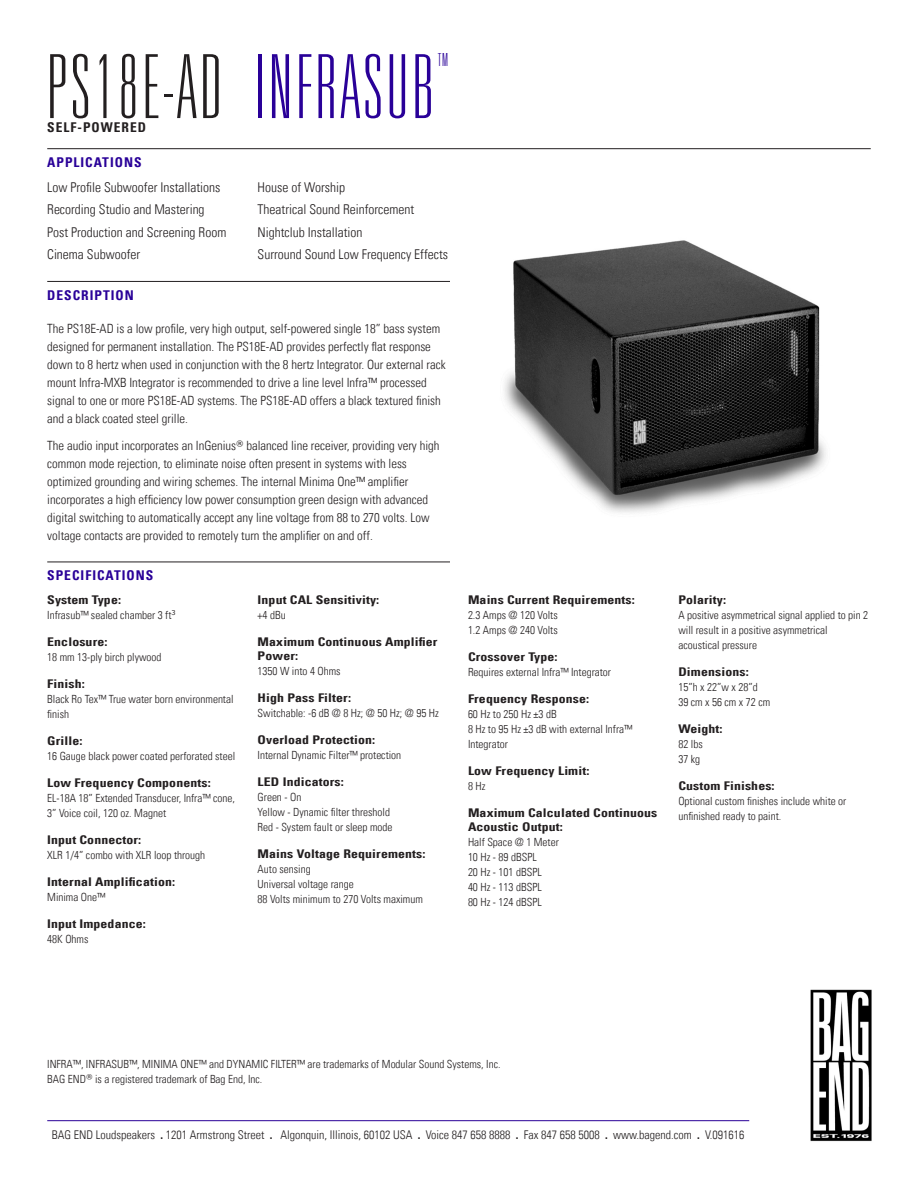
<style>
.page{position:relative;width:918px;height:1188px;background:#fff}
.page>*{position:absolute;margin:0;border:0;box-sizing:border-box;transform-origin:0 0}
.Product_Header{font:100 ultra-condensed 88.5px "Univers LT Std";letter-spacing:.05em;color:#231f20}
.Product_Header-2{font:100 ultra-condensed 18px "Univers LT Std";color:#290098}
.Applications_Body_Te{font:13.5px "Univers Com 47 Light Cond";color:#231f20}
.Main_Header_Divider{font:13.5px "Univers Com 67 Bold Cond";letter-spacing:.075em;color:#290098}
.Product_Header-3{font:13.5px "Univers Com 67 Bold Cond";letter-spacing:.075em;color:#231f20}
.Description_Body_Tex{font:12.75px/18px "Univers Com 47 Light Cond";color:#231f20}
.Quick_Specs_Header{font:12px/13.5px "Univers Com 67 Bold Cond";letter-spacing:.01em;color:#231f20;scale:1.15 1}
.t1{font:12px "Univers Com 47 Light Cond";color:#231f20}
.Quick_Specs_Body_Tex{font:11.25px/15px "Univers Com 47 Light Cond";color:#231f20}
.s1{color:#290098}
.s2{font-family:"Univers Com 67 Bold Cond"}
</style>
<div class="page">
<hr style="left:47px;top:1120px;width:702px;height:1px;background:#290098">
<img style="left:810px;top:989px;width:62px;height:153px">
<img style="left:504px;top:240px;width:322px;height:273px">
<hr style="left:47px;top:148px;width:824px;height:1px;background:#231f20">
<hr style="left:47px;top:281px;width:403px;height:1px;background:#231f20">
<hr style="left:47px;top:562px;width:403px;height:1px;background:#231f20">
<p class="Product_Header" style="left:47px;top:42px;width:388px">PS18E-AD <span class="s1">INFRASUB</span></p>
<p class="Product_Header-2" style="left:438px;top:50px;width:11px">TM</p>
<p class="Product_Header-3" style="left:47px;top:119px;width:100px">SELF-POWERED</p>
<p class="Main_Header_Divider" style="left:47px;top:154px;width:96px">APPLICATIONS</p>
<p class="Applications_Body_Te" style="left:47px;top:179px;width:175px">Low Profile Subwoofer Installations</p>
<p class="Applications_Body_Te" style="left:47px;top:202px;width:159px">Recording Studio and Mastering</p>
<p class="Applications_Body_Te" style="left:47px;top:224px;width:181px">Post Production and Screening Room</p>
<p class="Applications_Body_Te" style="left:47px;top:247px;width:94px">Cinema Subwoofer</p>
<p class="Applications_Body_Te" style="left:258px;top:179px;width:89px">House of Worship</p>
<p class="Applications_Body_Te" style="left:258px;top:202px;width:158px">Theatrical Sound Reinforcement</p>
<p class="Applications_Body_Te" style="left:258px;top:224px;width:106px">Nightclub Installation</p>
<p class="Applications_Body_Te" style="left:258px;top:247px;width:192px">Surround Sound Low Frequency Effects</p>
<p class="Main_Header_Divider" style="left:47px;top:287px;width:88px">DESCRIPTION</p>
<p class="Description_Body_Tex" style="left:47px;top:320px;width:400px">The PS18E-AD is a low profile, very high output, self-powered single 18” bass system designed for permanent installation. The PS18E-AD provides perfectly flat response down to 8 hertz when used in conjunction with the 8 hertz Integrator. Our external rack mount Infra-MXB Integrator is recommended to drive a line level Infra™ processed signal to one or more PS18E-AD systems. The PS18E-AD offers a black textured finish and a black coated steel grille.</p>
<p class="Description_Body_Tex" style="left:47px;top:437px;width:394px">The audio input incorporates an InGenius<sup>®</sup> balanced line receiver, providing very high common mode rejection, to eliminate noise often present in systems with less optimized grounding and wiring schemes. The internal Minima One™ amplifier incorporates a high efficiency low power consumption green design with advanced digital switching to automatically accept any line voltage from 88 to 270 volts. Low voltage contacts are provided to remotely turn the amplifier on and off.</p>
<p class="Main_Header_Divider" style="left:47px;top:567px;width:108px">SPECIFICATIONS</p>
<p class="Quick_Specs_Header" style="left:47px;top:593px;width:66px">System Type:</p>
<p class="Quick_Specs_Body_Tex" style="left:47px;top:608px;width:130px">Infrasub™ sealed chamber 3 ft<sup>3</sup></p>
<p class="Quick_Specs_Header" style="left:47px;top:635px;width:54px">Enclosure:</p>
<p class="Quick_Specs_Body_Tex" style="left:47px;top:650px;width:116px">18 mm 13-ply birch plywood</p>
<p class="Quick_Specs_Header" style="left:47px;top:677px;width:34px">Finish:</p>
<p class="Quick_Specs_Body_Tex" style="left:47px;top:692px;width:188px">Black Ro Tex™ True water born environmental finish</p>
<p class="Quick_Specs_Header" style="left:47px;top:734px;width:32px">Grille:</p>
<p class="Quick_Specs_Body_Tex" style="left:47px;top:749px;width:190px">16 Gauge black power coated perforated steel</p>
<p class="Quick_Specs_Header" style="left:47px;top:776px;width:144px">Low Frequency Components:</p>
<p class="Quick_Specs_Body_Tex" style="left:47px;top:791px;width:189px">EL-18A 18” Extended Transducer, Infra™ cone,</p>
<p class="Quick_Specs_Body_Tex" style="left:47px;top:806px;width:120px">3” Voice coil, 120 oz. Magnet</p>
<p class="Quick_Specs_Header" style="left:47px;top:833px;width:83px">Input Connector:</p>
<p class="Quick_Specs_Body_Tex" style="left:47px;top:848px;width:160px">XLR 1/4” combo with XLR loop through</p>
<p class="Quick_Specs_Header" style="left:47px;top:875px;width:113px">Internal Amplification:</p>
<p class="Quick_Specs_Body_Tex" style="left:47px;top:890px;width:60px">Minima One™</p>
<p class="Quick_Specs_Header" style="left:47px;top:917px;width:87px">Input Impedance:</p>
<p class="Quick_Specs_Body_Tex" style="left:47px;top:932px;width:43px">48K Ohms</p>
<p class="Quick_Specs_Header" style="left:258px;top:593px;width:107px">Input CAL Sensitivity:</p>
<p class="Quick_Specs_Body_Tex" style="left:258px;top:608px;width:30px">+4 dBu</p>
<p class="Quick_Specs_Header" style="left:258px;top:635px;width:158px">Maximum Continuous Amplifier<br>Power:</p>
<p class="Quick_Specs_Body_Tex" style="left:258px;top:663px;width:85px">1350 W into 4 Ohms</p>
<p class="Quick_Specs_Header" style="left:258px;top:691px;width:83px">High Pass Filter:</p>
<p class="Quick_Specs_Body_Tex" style="left:258px;top:705px;width:183px">Switchable: -6 dB @ 8 Hz; @ 50 Hz; @ 95 Hz</p>
<p class="Quick_Specs_Header" style="left:258px;top:733px;width:104px">Overload Protection:</p>
<p class="Quick_Specs_Body_Tex" style="left:258px;top:747px;width:145px">Internal Dynamic Filter™ protection</p>
<p class="Quick_Specs_Header" style="left:258px;top:775px;width:77px">LED Indicators:</p>
<p class="Quick_Specs_Body_Tex" style="left:258px;top:789px;width:45px">Green - On</p>
<p class="Quick_Specs_Body_Tex" style="left:258px;top:804px;width:134px">Yellow - Dynamic filter threshold</p>
<p class="Quick_Specs_Body_Tex" style="left:258px;top:819px;width:136px">Red - System fault or sleep mode</p>
<p class="Quick_Specs_Header" style="left:258px;top:847px;width:148px">Mains Voltage Requirements:</p>
<p class="Quick_Specs_Body_Tex" style="left:258px;top:861px;width:55px">Auto sensing</p>
<p class="Quick_Specs_Body_Tex" style="left:258px;top:876px;width:98px">Universal voltage range</p>
<p class="Quick_Specs_Body_Tex" style="left:258px;top:891px;width:167px">88 Volts minimum to 270 Volts maximum</p>
<p class="Quick_Specs_Header" style="left:468px;top:593px;width:147px">Mains Current Requirements:</p>
<p class="Quick_Specs_Body_Tex" style="left:468px;top:608px;width:91px">2.3 Amps @ 120 Volts</p>
<p class="Quick_Specs_Body_Tex" style="left:468px;top:623px;width:91px">1.2 Amps @ 240 Volts</p>
<p class="Quick_Specs_Header" style="left:468px;top:650px;width:79px">Crossover Type:</p>
<p class="Quick_Specs_Body_Tex" style="left:468px;top:665px;width:145px">Requires external Infra™ Integrator</p>
<p class="Quick_Specs_Header" style="left:468px;top:692px;width:107px">Frequency Response:</p>
<p class="Quick_Specs_Body_Tex" style="left:468px;top:707px;width:90px">60 Hz to 250 Hz ±3 dB</p>
<p class="Quick_Specs_Body_Tex" style="left:468px;top:722px;width:166px">8 Hz to 95 Hz ±3 dB with external Infra™<br>Integrator</p>
<p class="Quick_Specs_Header" style="left:468px;top:764px;width:107px">Low Frequency Limit:</p>
<p class="Quick_Specs_Body_Tex" style="left:468px;top:779px;width:19px">8 Hz</p>
<p class="Quick_Specs_Header" style="left:468px;top:806px;width:166px">Maximum Calculated Continuous<br>Acoustic Output:</p>
<p class="Quick_Specs_Body_Tex" style="left:468px;top:834px;width:92px">Half Space @ 1 Meter</p>
<p class="Quick_Specs_Body_Tex" style="left:468px;top:849px;width:70px">10 Hz - 89 dBSPL</p>
<p class="Quick_Specs_Body_Tex" style="left:468px;top:864px;width:75px">20 Hz - 101 dBSPL</p>
<p class="Quick_Specs_Body_Tex" style="left:468px;top:879px;width:75px">40 Hz - 113 dBSPL</p>
<p class="Quick_Specs_Body_Tex" style="left:468px;top:894px;width:75px">80 Hz - 124 dBSPL</p>
<p class="Quick_Specs_Header" style="left:678px;top:593px;width:43px">Polarity:</p>
<p class="Quick_Specs_Body_Tex" style="left:678px;top:608px;width:191px">A positive asymmetrical signal applied to pin 2 will result in a positive asymmetrical acoustical pressure</p>
<p class="Quick_Specs_Header" style="left:678px;top:665px;width:63px">Dimensions:</p>
<p class="Quick_Specs_Body_Tex" style="left:678px;top:680px;width:81px">15”h x 22”w x 28”d</p>
<p class="Quick_Specs_Body_Tex" style="left:678px;top:695px;width:93px">39 cm x 56 cm x 72 cm</p>
<p class="Quick_Specs_Header" style="left:678px;top:722px;width:40px">Weight:</p>
<p class="Quick_Specs_Body_Tex" style="left:678px;top:737px;width:26px">82 lbs</p>
<p class="Quick_Specs_Body_Tex" style="left:678px;top:752px;width:23px">37 kg</p>
<p class="Quick_Specs_Header" style="left:678px;top:779px;width:85px">Custom Finishes:</p>
<p class="Quick_Specs_Body_Tex" style="left:678px;top:794px;width:170px">Optional custom finishes include white or unfinished ready to paint.</p>
<p class="Quick_Specs_Body_Tex" style="left:47px;top:1056px;width:455px">INFRA™, INFRASUB™, MINIMA ONE™ and DYNAMIC FILTER™ are trademarks of Modular Sound Systems, Inc.</p>
<p class="Quick_Specs_Body_Tex" style="left:47px;top:1071px;width:217px">BAG END<sup>®</sup> is a registered trademark of Bag End, Inc.</p>
<p class="t1" style="left:52px;top:1127px;width:694px">BAG END Loudspeakers <span class="s2">.</span> 1201 Armstrong Street <span class="s2">.</span> Algonquin, Illinois, 60102 USA <span class="s2">.</span> Voice 847 658 8888 <span class="s2">.</span> Fax 847 658 5008 <span class="s2">.</span> www.bagend.com <span class="s2">.</span> V.091616</p>
</div>
